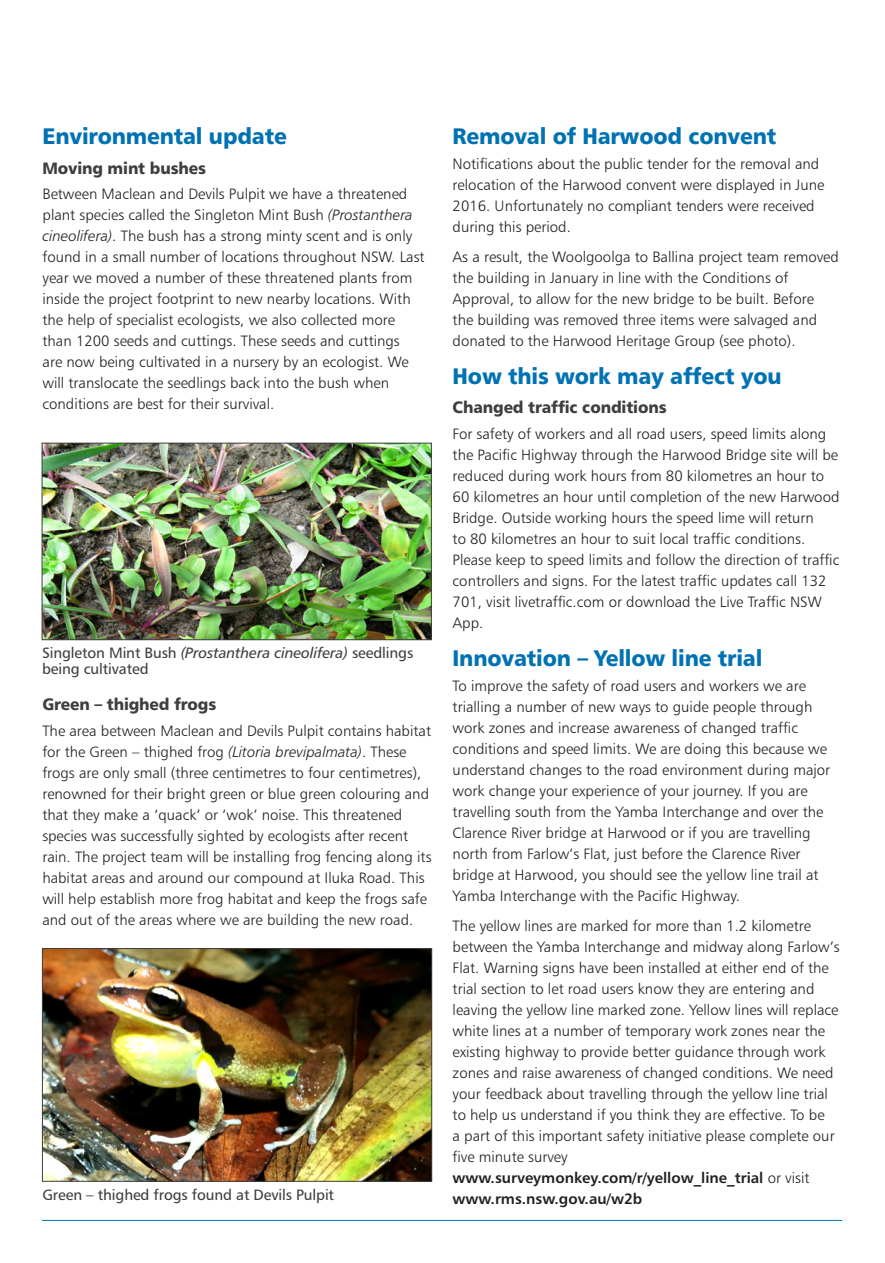
<style>
.page{position:relative;width:885px;height:1263px;background:#fff}
.page>*{position:absolute;margin:0;border:0;box-sizing:border-box;transform-origin:0 0}
.SUB_1_BLUE{font:700 22.5px "Trans Text Bd";letter-spacing:-.01em;color:#0072b4;scale:.95 1}
.SUB_2_GREY{font:700 16.5px "Trans Text Bd";letter-spacing:-.01em;color:#3e3e3f;scale:.95 1}
.BODY_1{font:300 15px/21px "Trans Text Lt";color:#231f20}
.CAPTIONS_BLACK{font:15px/16.5px "Trans Text Rm";letter-spacing:-.01em;color:#3e3e3f}
.s1{font-style:italic}
.s2{font-family:"Trans Text Md";font-weight:500}
</style>
<div class="page">
<img style="left:44px;top:445px;width:385px;height:193px">
<div style="left:42px;top:443px;width:389px;height:197px;border:1px solid #3e3e3f"></div>
<img style="left:44px;top:950px;width:386px;height:229px">
<div style="left:42px;top:948px;width:390px;height:233px;border:1px solid #3e3e3f"></div>
<hr style="left:42px;top:1220px;width:800px;height:1px;background:#0072b4">
<p class="SUB_1_BLUE" style="left:43px;top:122px;width:259px">Environmental update</p>
<p class="SUB_2_GREY" style="left:43px;top:157px;width:173px">Moving mint bushes</p>
<p class="BODY_1" style="left:43px;top:183px;width:383px">Between Maclean and Devils Pulpit we have a threatened plant species called the Singleton Mint Bush <span class="s1">(Prostanthera cineolifera)</span>. The bush has a strong minty scent and is only found in a small number of locations throughout NSW. Last year we moved a number of these threatened plants from inside the project footprint to new nearby locations. With the help of specialist ecologists, we also collected more than 1200 seeds and cuttings. These seeds and cuttings<br>are now being cultivated in a nursery by an ecologist. We will translocate the seedlings back into the bush when conditions are best for their survival.</p>
<p class="CAPTIONS_BLACK" style="left:42px;top:644px;width:373px">Singleton Mint Bush <span class="s1">(Prostanthera cineolifera)</span> seedlings being cultivated</p>
<p class="SUB_2_GREY" style="left:42px;top:694px;width:184px">Green – thighed frogs</p>
<p class="BODY_1" style="left:42px;top:720px;width:390px">The area between Maclean and Devils Pulpit contains habitat for the Green – thighed frog <span class="s1">(Litoria brevipalmata)</span>. These frogs are only small (three centimetres to four centimetres), renowned for their bright green or blue green colouring and that they make a ‘quack’ or ‘wok’ noise. This threatened species was successfully sighted by ecologists after recent rain. The project team will be installing frog fencing along its habitat areas and around our compound at Iluka Road. This will help establish more frog habitat and keep the frogs safe and out of the areas where we are building the new road.</p>
<p class="CAPTIONS_BLACK" style="left:42px;top:1186px;width:293px">Green – thighed frogs found at Devils Pulpit</p>
<p class="SUB_1_BLUE" style="left:452px;top:122px;width:342px">Removal of Harwood convent</p>
<p class="BODY_1" style="left:452px;top:153px;width:373px">Notifications about the public tender for the removal and relocation of the Harwood convent were displayed in June 2016. Unfortunately no compliant tenders were received during this period.</p>
<p class="BODY_1" style="left:452px;top:246px;width:388px">As a result, the Woolgoolga to Ballina project team removed the building in January in line with the Conditions of Approval, to allow for the new bridge to be built. Before<br>the building was removed three items were salvaged and donated to the Harwood Heritage Group (see photo).</p>
<p class="SUB_1_BLUE" style="left:452px;top:362px;width:348px">How this work may affect you</p>
<p class="SUB_2_GREY" style="left:452px;top:397px;width:227px">Changed traffic conditions</p>
<p class="BODY_1" style="left:452px;top:423px;width:388px">For safety of workers and all road users, speed limits along the Pacific Highway through the Harwood Bridge site will be reduced during work hours from 80 kilometres an hour to 60 kilometres an hour until completion of the new Harwood Bridge. Outside working hours the speed lime will return<br>to 80 kilometres an hour to suit local traffic conditions.<br>Please keep to speed limits and follow the direction of traffic controllers and signs. For the latest traffic updates call 132<br>701, visit livetraffic.com or download the Live Traffic NSW App.</p>
<p class="SUB_1_BLUE" style="left:452px;top:643px;width:327px">Innovation – Yellow line trial</p>
<p class="BODY_1" style="left:452px;top:675px;width:379px">To improve the safety of road users and workers we are trialling a number of new ways to guide people through work zones and increase awareness of changed traffic conditions and speed limits. We are doing this because we understand changes to the road environment during major work change your experience of your journey. If you are travelling south from the Yamba Interchange and over the Clarence River bridge at Harwood or if you are travelling north from Farlow’s Flat, just before the Clarence River bridge at Harwood, you should see the yellow line trail at Yamba Interchange with the Pacific Highway.</p>
<p class="BODY_1" style="left:452px;top:915px;width:388px">The yellow lines are marked for more than 1.2 kilometre between the Yamba Interchange and midway along Farlow’s Flat. Warning signs have been installed at either end of the trial section to let road users know they are entering and leaving the yellow line marked zone. Yellow lines will replace white lines at a number of temporary work zones near the existing highway to provide better guidance through work zones and raise awareness of changed conditions. We need your feedback about travelling through the yellow line trial to help us understand if you think they are effective. To be<br>a part of this important safety initiative please complete our five minute survey <span class="s2">www.surveymonkey.com/r/yellow_line_trial</span> or visit <span class="s2">www.rms.nsw.gov.au/w2b</span></p>
</div>
